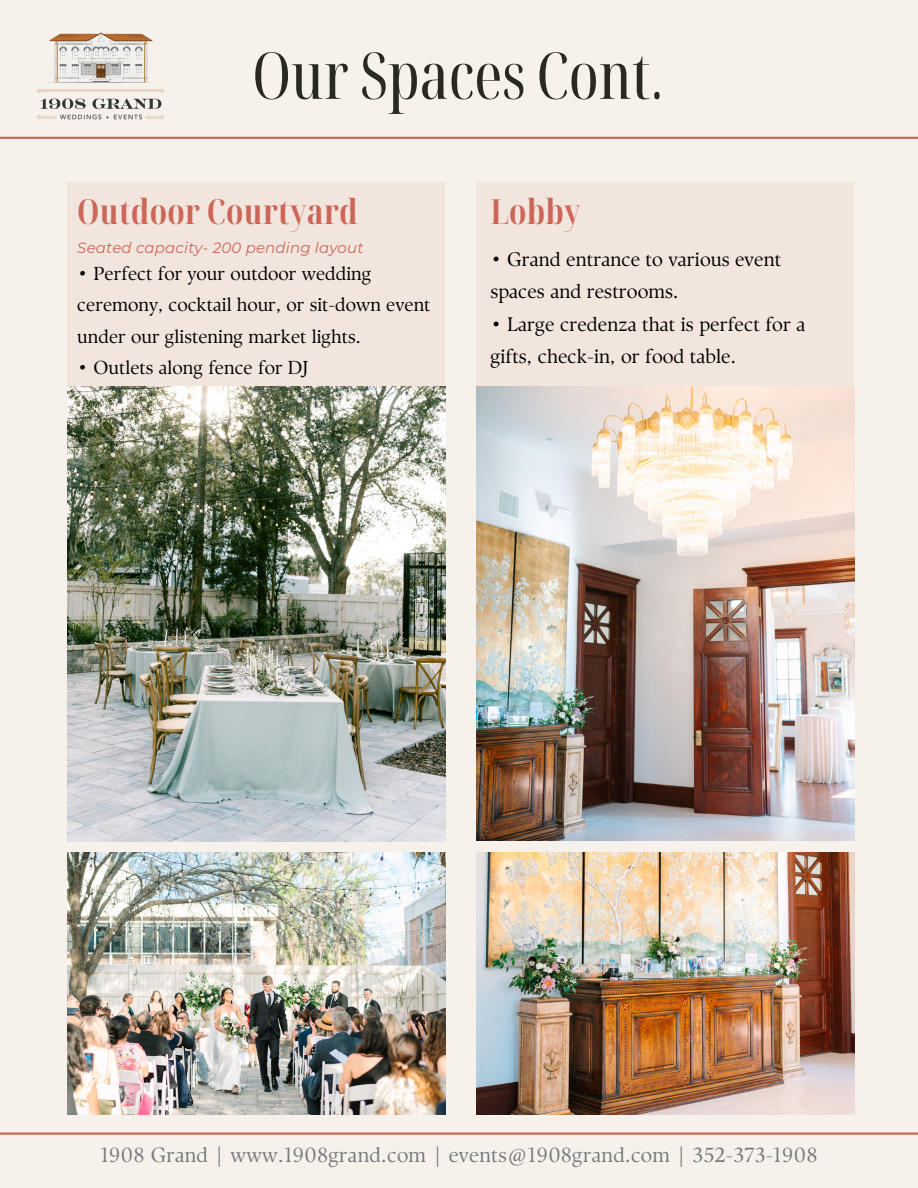
<style>
.page{position:relative;width:918px;height:1188px;background:#f6f1ea}
.page>*{position:absolute;margin:0;border:0;box-sizing:border-box;transform-origin:0 0}
.t1{font:extra-condensed 64.5px "Noto Serif Display";color:#292921}
.t2{font:700 extra-condensed 34.5px "Noto Serif Display";letter-spacing:.01em;color:#cd6659}
.t3{font:20.55px "TY Serif D";letter-spacing:.01em;color:#75797e}
.t4{font:19.5px/32.7px "TY Serif D";color:#000}
.t5{font:18.75px/31.3px "TY Serif D";color:#000}
.t6{font:italic 15px "Montserrat";letter-spacing:.01em;color:#cd6659}
</style>
<div class="page">
<hr style="left:0;top:1132px;width:918px;height:3px;background:#cd6659">
<img style="left:68px;top:853px;width:378px;height:262px">
<div style="left:68px;top:182px;width:377px;height:263px;background:#f2e5dd"></div>
<img style="left:37px;top:32px;width:126px;height:105px">
<hr style="left:0;top:137px;width:918px;height:2px;background:#cd6659">
<div style="left:477px;top:182px;width:377px;height:263px;background:#f2e5dd"></div>
<img style="left:68px;top:386px;width:378px;height:456px">
<img style="left:477px;top:386px;width:378px;height:455px">
<img style="left:477px;top:853px;width:378px;height:262px">
<h1 class="t1" style="left:252px;top:30px;width:413px">Our Spaces Cont.</h1>
<h2 class="t2" style="left:77px;top:187px;width:282px">Outdoor Courtyard</h2>
<p class="t6" style="left:77px;top:239px;width:288px">Seated capacity- 200 pending layout</p>
<p class="t5" style="left:77px;top:258px;width:355px">• Perfect for your outdoor wedding ceremony, cocktail hour, or sit-down event under our glistening market lights.</p>
<p class="t5" style="left:77px;top:352px;width:233px">• Outlets along fence for DJ</p>
<h2 class="t2" style="left:490px;top:187px;width:92px">Lobby</h2>
<p class="t4" style="left:490px;top:242px;width:292px">• Grand entrance to various event spaces and restrooms.</p>
<p class="t4" style="left:490px;top:308px;width:317px">• Large credenza that is perfect for a gifts, check-in, or food table.</p>
<p class="t3" style="left:100px;top:1143px;width:719px">1908 Grand | www.1908grand.com | events@1908grand.com | 352-373-1908</p>
</div>
